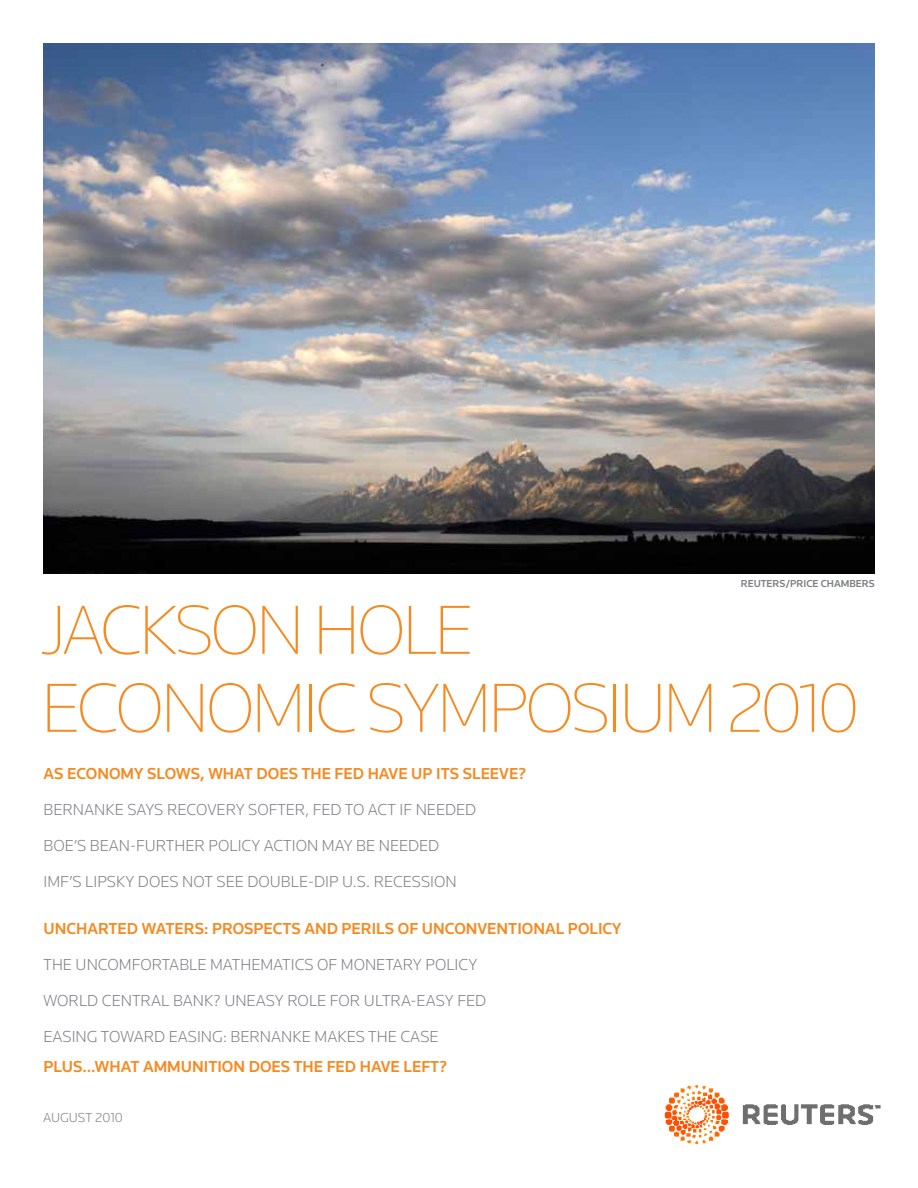
<style>
.page{position:relative;width:918px;height:1188px;background:#fff}
.page>*{position:absolute;margin:0;border:0;box-sizing:border-box;transform-origin:0 0}
.t1{font:200 72px/78px "Knowledge";letter-spacing:-.05em;color:#f6891f}
.t2{font:300 16.5px/36px "Knowledge";color:#7c7e81}
.t3{font:500 16.5px "Knowledge";color:#f6891f}
.t4{font:300 13.5px "Knowledge";color:#7c7e81}
.t5{font:500 10.5px "Knowledge";color:#7c7e81}
</style>
<div class="page">
<img style="left:664px;top:1085px;width:217px;height:60px">
<img style="left:43px;top:43px;width:832px;height:530px">
<p class="t5" style="left:741px;top:577px;width:8px">REUTERS</p>
<p class="t5" style="left:785px;top:577px;width:12px">/PRICE</p>
<p class="t5" style="left:821px;top:577px;width:8px">CHAM</p>
<p class="t5" style="left:849px;top:577px;width:14px">BERS</p>
<h1 class="t1" style="left:41px;top:590px;width:434px">JACKSON HOLE<br>ECONO</h1>
<h1 class="t1" style="left:251px;top:668px;width:610px">MIC SYMPOSIUM 2010</h1>
<p class="t3" style="left:44px;top:763px;width:484px">AS ECONOMY SLOWS, WHAT DOES THE FED HAVE UP ITS SLEEVE?</p>
<p class="t2" style="left:44px;top:791px;width:434px">BERNANKE SAYS RECOVERY SOFTER, FED TO ACT IF NEEDED<br>BOE</p>
<p class="t2" style="left:44px;top:827px;width:415px;text-indent:31px">’S BEAN-FURTHER POLICY ACTION MAY BE NEEDED<br>IMF’S LIPSKY DOES NOT SEE DOUBLE-DIP U.S. RECESSION</p>
<p class="t3" style="left:44px;top:918px;width:580px">UNCHARTED WATERS: PROSPECTS AND PERILS OF UNCONVENTIONAL POLICY</p>
<p class="t2" style="left:44px;top:946px;width:444px">THE UNCOMFORTABLE MATHEMATICS OF MONETARY POLICY<br>WORLD CENTRAL BANK? U NEASY ROLE FOR ULTRA-EASY FED<br>EASING TOWARD EASING: BERNANKE MAKES THE CASE</p>
<p class="t3" style="left:44px;top:1056px;width:405px">PLUS...WHAT AMMUNITION DOES THE FED HAVE LEFT?</p>
<p class="t4" style="left:43px;top:1109px;width:81px">AUGUST 2010</p>
</div>
